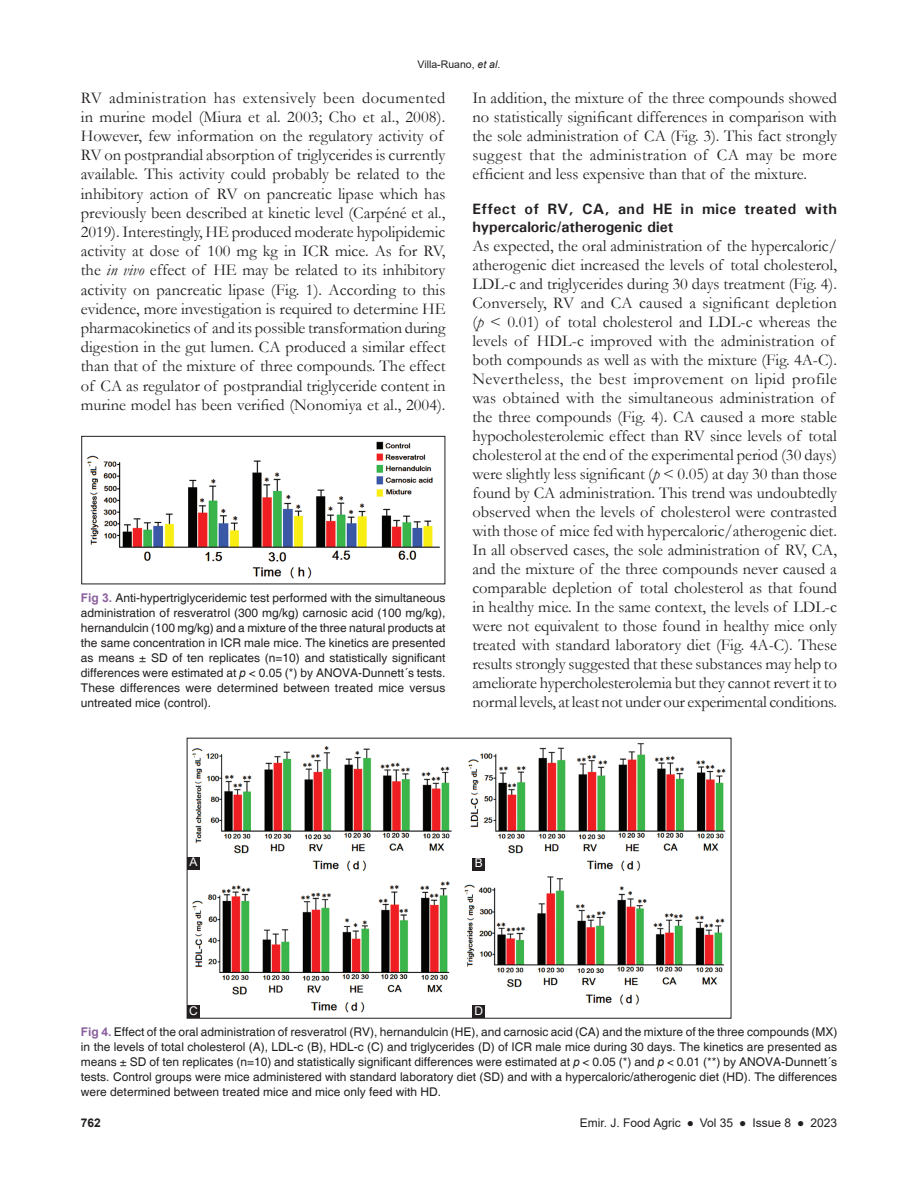
<style>
.page{position:relative;width:918px;height:1188px;background:#fff}
.page>*{position:absolute;margin:0;border:0;box-sizing:border-box;transform-origin:0 0}
.TX{font:16.5px/19px "Garamond";color:#231f20}
.t1{font:700 15px/18.3px "Univers";letter-spacing:.015em;color:#231f20}
.FGC{font:12px/15px "Helvetica";color:#231f20;text-align:justify}
.t2{font:12px "Arial";color:#231f20}
.LABEL{font:12px "Arial";color:#fff}
.t3{font:700 12px "Arial";color:#231f20}
.t4{font:10.5px "Arial";color:#231f20}
.s1{font-style:italic}
.s2{font-weight:700;color:#8a5f9d}
</style>
<div class="page">
<img style="left:192px;top:743px;width:534px;height:270px">
<div style="left:187px;top:857px;width:13px;height:13px;background:#231f20"></div>
<div style="left:187px;top:1005px;width:13px;height:13px;background:#231f20"></div>
<div style="left:472px;top:1005px;width:13px;height:13px;background:#231f20"></div>
<div style="left:472px;top:858px;width:13px;height:12px;background:#231f20"></div>
<img style="left:86px;top:441px;width:354px;height:138px">
<div style="left:82px;top:436px;width:363px;height:148px;border:1px solid #231f20"></div>
<p class="t4" style="left:418px;top:57px;width:84px">Villa-Ruano, <span class="s1">et al</span>.</p>
<p class="TX" style="left:81px;top:87px;width:366px">RV administration has extensively been documented in murine model (Miura et al. 2003; Cho et al., 2008).<br>However, few information on the regulatory activity of RV on postprandial absorption of triglycerides is currently available. This activity could probably be related to the inhibitory action of RV on pancreatic lipase which has previously been described at kinetic level (Carpéné et al., 2019). Interestingly, HE produced moderate hypolipidemic activity at dose of 100 mg kg in ICR mice. As for RV, the <span class="s1">in vivo</span> effect of HE may be related to its inhibitory activity on pancreatic lipase (Fig. 1). According to this evidence, more investigation is required to determine HE pharmacokinetics of and its possible transformation during digestion in the gut lumen. CA produced a similar effect than that of the mixture of three compounds. The effect of CA as regulator of postprandial triglyceride content in murine model has been verified (Nonomiya et al., 2004).</p>
<p class="TX" style="left:472px;top:88px;width:366px;text-align:justify">In addition, the mixture of the three compounds showed no statistically significant differences in comparison with the sole administration of CA (Fig. 3). This fact strongly suggest that the administration of CA may be more efficient and less expensive than that of the mixture.</p>
<h2 class="t1" style="left:472px;top:200px;width:366px">Effect of RV, CA, and HE in mice treated with hypercaloric/atherogenic diet</h2>
<p class="TX" style="left:472px;top:236px;width:366px">As expected, the oral administration of the hypercaloric/ atherogenic diet increased the levels of total cholesterol, LDL-c and triglycerides during 30 days treatment (Fig. 4).<br>Conversely, RV and CA caused a significant depletion (<span class="s1">p</span> &lt; 0.01) of total cholesterol and LDL-c whereas the levels of HDL-c improved with the administration of both compounds as well as with the mixture (Fig. 4A-C).<br>Nevertheless, the best improvement on lipid profile was obtained with the simultaneous administration of the three compounds (Fig. 4). CA caused a more stable hypocholesterolemic effect than RV since levels of total cholesterol at the end of the experimental period (30 days) were slightly less significant (<span class="s1">p</span> &lt; 0.05) at day 30 than those found by CA administration. This trend was undoubtedly observed when the levels of cholesterol were contrasted with those of mice fed with hypercaloric/atherogenic diet.<br>In all observed cases, the sole administration of RV, CA, and the mixture of the three compounds never caused a comparable depletion of total cholesterol as that found in healthy mice. In the same context, the levels of LDL-c were not equivalent to those found in healthy mice only treated with standard laboratory diet (Fig. 4A-C). These results strongly suggested that these substances may help to ameliorate hypercholesterolemia but they cannot revert it to normal levels, at least not under our experimental conditions.</p>
<p class="FGC" style="left:81px;top:591px;width:366px"><span class="s2">Fig 3.</span> Anti-hypertriglyceridemic test performed with the simultaneous administration of resveratrol (300 mg/kg) carnosic acid (100 mg/kg), hernandulcin (100 mg/kg) and a mixture of the three natural products at the same concentration in ICR male mice. The kinetics are presented as means ± SD of ten replicates (n=10) and statistically significant differences were estimated at <span class="s1">p</span> &lt; 0.05 (*) by ANOVA-Dunnett´s tests.<br>These differences were determined between treated mice versus untreated mice (control).</p>
<p class="LABEL" style="left:190px;top:854px;width:10px">A</p>
<p class="LABEL" style="left:475px;top:855px;width:10px">B</p>
<p class="LABEL" style="left:189px;top:1002px;width:10px">C</p>
<p class="LABEL" style="left:475px;top:1002px;width:10px">D</p>
<p class="FGC" style="left:81px;top:1025px;width:758px"><span class="s2">Fig 4.</span> Effect of the oral administration of resveratrol (RV), hernandulcin (HE), and carnosic acid (CA) and the mixture of the three compounds (MX) in the levels of total cholesterol (A), LDL-c (B), HDL-c (C) and triglycerides (D) of ICR male mice during 30 days. The kinetics are presented as means ± SD of ten replicates (n=10) and statistically significant differences were estimated at <span class="s1">p</span> &lt; 0.05 (*) and <span class="s1">p</span> &lt; 0.01 (**) by ANOVA-Dunnett´s tests. Control groups were mice administered with standard laboratory diet (SD) and with a hypercaloric/atherogenic diet (HD). The differences were determined between treated mice and mice only feed with HD.</p>
<p class="t3" style="left:81px;top:1115px;width:22px">762</p>
<p class="t2" style="left:580px;top:1115px;width:259px">Emir. J. Food Agric ● Vol 35 ● Issue 8 ● 2023</p>
</div>
